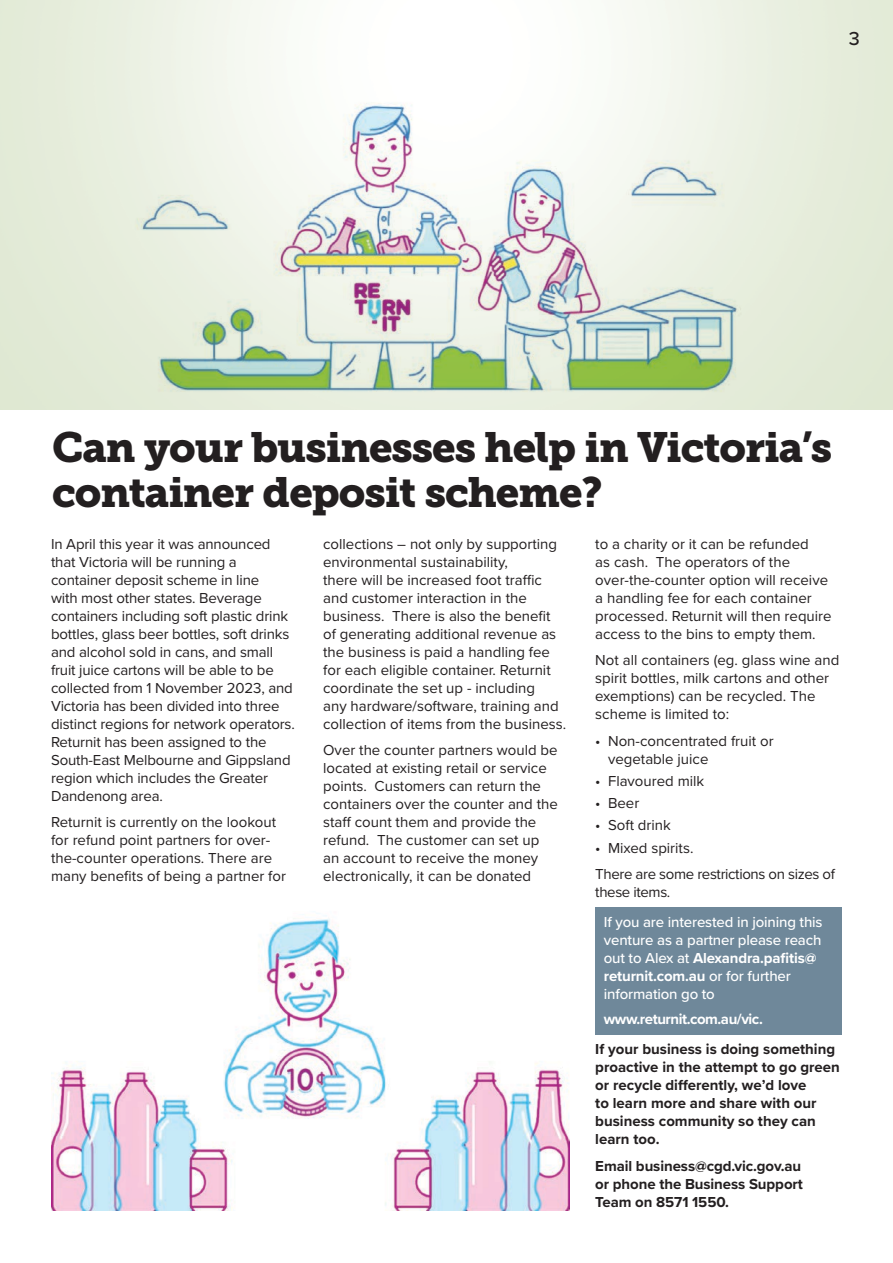
<style>
.page{position:relative;width:893px;height:1263px;background:#fff}
.page>*{position:absolute;margin:0;border:0;box-sizing:border-box;transform-origin:0 0}
.t1{font:42px/45px "Museo Slab 900";letter-spacing:-.025em;color:#231f20}
.t2{font:500 19.5px "Proxima Nova";color:#231f20}
.t3{font:15px/18px "Proxima Nova";color:#231f20}
.t4{font:700 15px/18px "Proxima Nova";color:#231f20}
.t5{font:500 15px/18px "Proxima Nova";letter-spacing:-.01em;color:#fff}
.t6{font:15px/26.1px "Proxima Nova";letter-spacing:-.025em;color:#231f20}
.t7{font:700 15px "Proxima Nova";letter-spacing:-.03em;color:#fff}
.s1{font-weight:700}
</style>
<div class="page">
<div style="left:595px;top:908px;width:247px;height:102px;background:#6f889a"></div>
<div style="left:595px;top:1004px;width:247px;height:30px;background:#6f889a"></div>
<img style="left:113px;top:94px;width:668px;height:305px">
<img style="left:51px;top:913px;width:519px;height:297px">
<h2 class="t2" style="left:849px;top:24px;width:13px">3</h2>
<h1 class="t1" style="left:52px;top:426px;width:782px">Can your businesses help in Victoria’s container deposit scheme?</h1>
<p class="t3" style="left:51px;top:534px;width:245px">In April this year it was announced that Victoria will be running a container deposit scheme in line<br>with most other states. Beverage containers including soft plastic drink bottles, glass beer bottles, soft drinks and alcohol sold in cans, and small fruit juice cartons will be able to be collected from 1 November 2023, and Victoria has been divided into three distinct regions for network operators.<br>Returnit has been assigned to the South-East Melbourne and Gippsland region which includes the Greater Dandenong area.</p>
<p class="t3" style="left:51px;top:813px;width:237px">Returnit is currently on the lookout for refund point partners for over&shy;the-counter operations. There are many benefits of being a partner for</p>
<p class="t3" style="left:323px;top:534px;width:245px">collections – not only by supporting environmental sustainability,<br>there will be increased foot traffic and customer interaction in the business. There is also the benefit of generating additional revenue as the business is paid a handling fee for each eligible container. Returnit coordinate the set up - including<br>any hardware/software, training and collection of items from the business.</p>
<p class="t3" style="left:323px;top:741px;width:236px">Over the counter partners would be located at existing retail or service points. Customers can return the containers over the counter and the staff count them and provide the refund. The customer can set up an account to receive the money electronically, it can be donated</p>
<p class="t3" style="left:595px;top:534px;width:238px">to a charity or it can be refunded<br>as cash. The operators of the over-the-counter option will receive a handling fee for each container processed. Returnit will then require access to the bins to empty them.</p>
<p class="t3" style="left:595px;top:651px;width:246px">Not all containers (eg. glass wine and spirit bottles, milk cartons and other exemptions) can be recycled. The scheme is limited to:</p>
<p class="t3" style="left:608px;top:731px;width:167px;text-indent:-13px">• Non-concentrated fruit or vegetable juice</p>
<p class="t3" style="left:595px;top:771px;width:110px">• Flavoured milk</p>
<p class="t3" style="left:595px;top:793px;width:46px">• Beer</p>
<p class="t3" style="left:595px;top:816px;width:77px">• Soft drink</p>
<p class="t6" style="left:595px;top:834px;width:241px">• Mixed spirits.<br>There are some restrictions on sizes of</p>
<p class="t6" style="left:595px;top:878px;width:77px">these items.</p>
<p class="t5" style="left:604px;top:913px;width:220px">If you are interested in joining this venture as a partner please reach out to Alex at <span class="s1">Alexandra.pafitis@ returnit.com.au</span> or for further information go to</p>
<p class="t7" style="left:604px;top:1007px;width:161px">www.returnit.com.au/vic.</p>
<p class="t4" style="left:595px;top:1040px;width:246px">If your business is doing something proactive in the attempt to go green or recycle differently, we’d love<br>to learn more and share with our business community so they can learn too.</p>
<p class="t4" style="left:595px;top:1156px;width:209px;text-align:justify">Email business@cgd.vic.gov.au or phone the Business Support Team on 8571 1550.</p>
</div>
